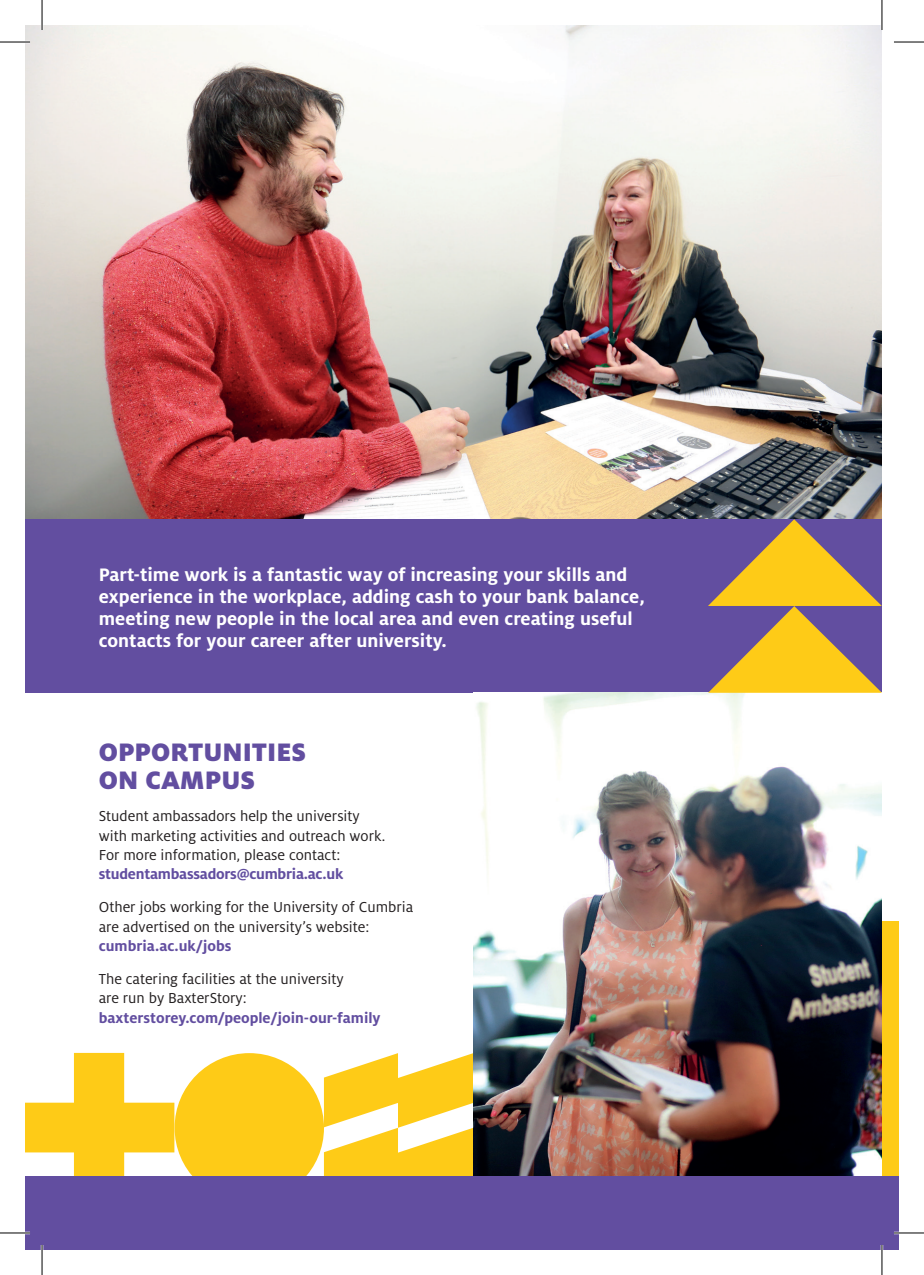
<style>
.page{position:relative;width:924px;height:1275px;background:#fff}
.page>*{position:absolute;margin:0;border:0;box-sizing:border-box;transform-origin:0 0}
.t1{font:900 28px/28px "Milo Pro";color:#624ea0}
.t2{font:700 20px/22px "Milo Pro";color:#fff}
.t3{font:16px/19.2px "Milo Pro";color:#231f20}
.t4{font:700 16px "Milo Pro";color:#624ea0}
</style>
<div class="page">
<svg style="left:324px;top:1053px;width:149px;height:123px"></svg>
<div style="left:174px;top:1053px;width:150px;height:149px;background:#fecb17;border-radius:50%"></div>
<svg style="left:25px;top:1053px;width:149px;height:123px"></svg>
<img style="left:25px;top:25px;width:856px;height:494px">
<div style="left:25px;top:519px;width:856px;height:174px;background:#624ea0"></div>
<div style="left:881px;top:921px;width:17px;height:255px;background:#fecb17"></div>
<img style="left:473px;top:693px;width:408px;height:483px">
<svg style="left:707px;top:519px;width:174px;height:174px"></svg>
<div style="left:25px;top:1176px;width:873px;height:74px;background:#624ea0"></div>
<hr style="left:0;top:41px;width:30px;height:2px;background:#fff">
<hr style="left:0;top:1231px;width:30px;height:3px;background:#fff">
<hr style="left:893px;top:1231px;width:30px;height:3px;background:#fff">
<hr style="left:41px;top:0;width:2px;height:30px;background:#fff">
<hr style="left:41px;top:1245px;width:2px;height:30px;background:#fff">
<hr style="left:880px;top:0;width:2px;height:30px;background:#fff">
<hr style="left:880px;top:1245px;width:2px;height:30px;background:#fff">
<hr style="left:0;top:42px;width:30px;height:1px;background:#000">
<hr style="left:893px;top:42px;width:30px;height:1px;background:#000">
<hr style="left:0;top:1232px;width:30px;height:1px;background:#000">
<hr style="left:893px;top:1232px;width:30px;height:1px;background:#000">
<hr style="left:42px;top:0;width:1px;height:30px;background:#000">
<hr style="left:42px;top:1245px;width:1px;height:30px;background:#000">
<hr style="left:881px;top:0;width:1px;height:30px;background:#000">
<hr style="left:881px;top:1245px;width:1px;height:30px;background:#000">
<p class="t2" style="left:99px;top:563px;width:547px">Part-time work is a fantastic way of increasing your skills and experience in the workplace, adding cash to your bank balance, meeting new people in the local area and even creating useful contacts for your career after university.</p>
<h1 class="t1" style="left:99px;top:738px;width:208px">OPPORTUNITIES<br>ON CAMPUS</h1>
<p class="t3" style="left:99px;top:807px;width:288px">Student ambassadors help the university with marketing activities and outreach work.<br>For more information, please contact:</p>
<p class="t4" style="left:99px;top:865px;width:246px">studentambassadors@cumbria.ac.uk</p>
<p class="t3" style="left:99px;top:898px;width:316px">Other jobs working for the University of Cumbria are advertised on the university’s website:</p>
<p class="t4" style="left:99px;top:936px;width:134px">cumbria.ac.uk/jobs</p>
<p class="t3" style="left:99px;top:969px;width:246px">The catering facilities at the university are run by BaxterStory:</p>
<p class="t4" style="left:99px;top:1008px;width:283px">baxterstorey.com/people/join-our-family</p>
</div>
